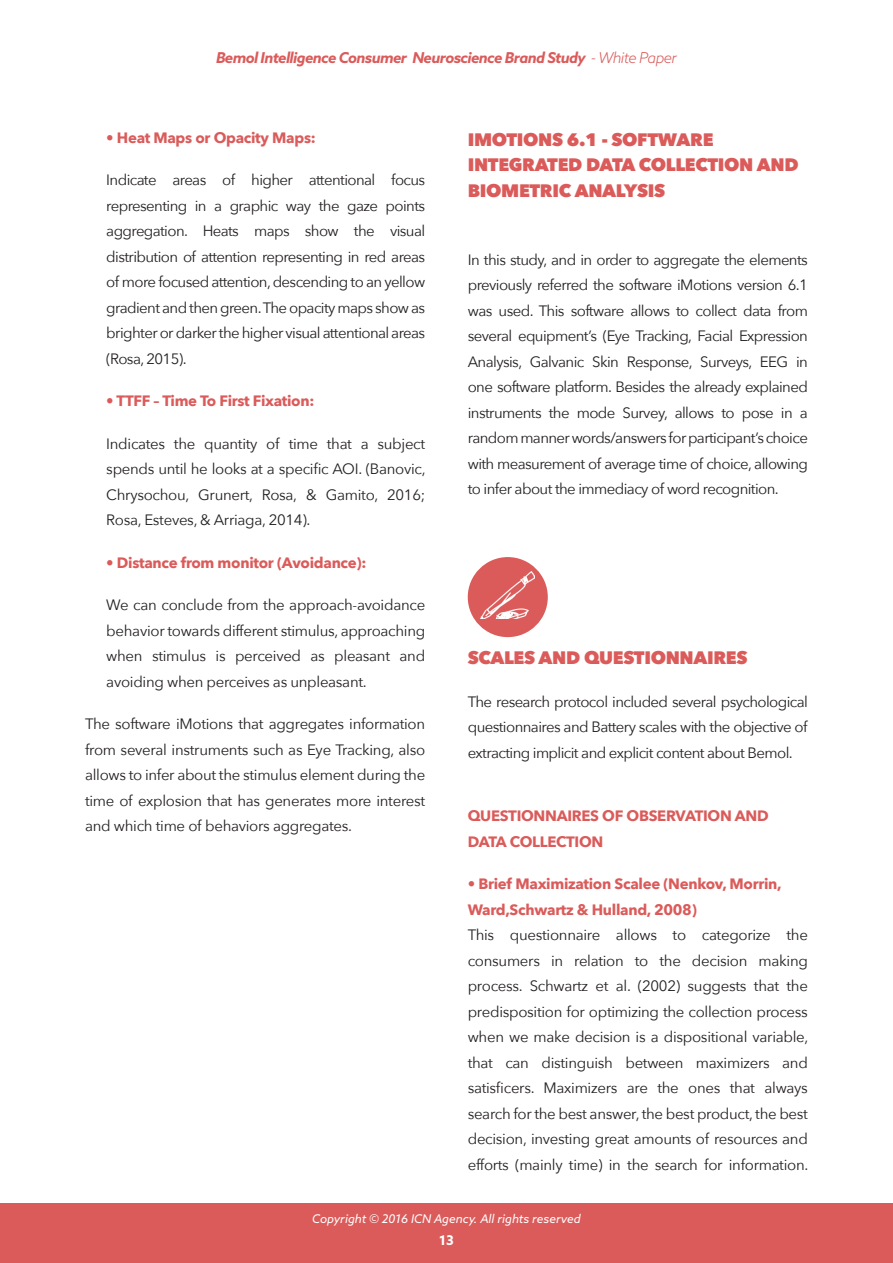
<style>
.page{position:relative;width:893px;height:1263px;background:#fff}
.page>*{position:absolute;margin:0;border:0;box-sizing:border-box;transform-origin:0 0}
.t1{font:800 18px/25.5px "Avenir Next";letter-spacing:-.02em;color:#da5b5a}
.t2{font:15px/25.5px "Avenir Next";letter-spacing:-.02em;color:#231f20;text-align:justify}
.t3{font:700 15px/25.5px "Avenir Next";letter-spacing:-.02em;color:#da5b5a}
.t4{font:italic 700 15px "Azo Sans";letter-spacing:-.04em;color:#da5b5a}
.t5{font:700 13.5px "Azo Sans";color:#fff}
.t6{font:italic 12px "Azo Sans";color:#fff}
.s1{font-weight:300}
</style>
<div class="page">
<div style="left:0;top:1203px;width:893px;height:60px;background:#da5b5a"></div>
<div style="left:468px;top:557px;width:80px;height:80px;background:#da5b5a;border-radius:50%"></div>
<img style="left:480px;top:572px;width:55px;height:46px">
<p class="t4" style="left:216px;top:48px;width:462px">Bemol Intelligence Consumer Neuroscience Brand Study <span class="s1">- White Paper</span></p>
<p class="t3" style="left:106px;top:124px;width:211px">• Heat Maps or Opacity Maps:</p>
<p class="t2" style="left:106px;top:166px;width:320px">Indicate areas of higher attentional focus representing in a graphic way the gaze points aggregation. Heats maps show the visual distribution of attention representing in red areas of more focused attention, descending to an yellow gradient and then green. The opacity maps show as brighter or darker the higher visual attentional areas (Rosa, 2015).</p>
<p class="t3" style="left:106px;top:388px;width:210px">• TTFF – Time To First Fixation:</p>
<p class="t2" style="left:106px;top:430px;width:321px">Indicates the quantity of time that a subject spends until he looks at a specific AOI. (Banovic, Chrysochou, Grunert, Rosa, &amp; Gamito, 2016; Rosa, Esteves, &amp; Arriaga, 2014).</p>
<p class="t3" style="left:106px;top:549px;width:262px">• Distance from monitor (Avoidance):</p>
<p class="t2" style="left:106px;top:591px;width:320px">We can conclude from the approach-avoidance behavior towards different stimulus, approaching when stimulus is perceived as pleasant and avoiding when perceives as unpleasant.</p>
<p class="t2" style="left:85px;top:710px;width:342px">The software iMotions that aggregates information from several instruments such as Eye Tracking, also allows to infer about the stimulus element during the time of explosion that has generates more interest and which time of behaviors aggregates.</p>
<p class="t1" style="left:468px;top:126px;width:332px">IMOTIONS 6.1 - SOFTWARE<br>INTEGRATED DATA COLLECTION AND<br>BIOMETRIC ANALYSIS</p>
<p class="t2" style="left:468px;top:246px;width:342px">In this study, and in order to aggregate the elements previously referred the software iMotions version 6.1 was used. This software allows to collect data from several equipment’s (Eye Tracking, Facial Expression Analysis, Galvanic Skin Response, Surveys, EEG in one software platform. Besides the already explained instruments the mode Survey, allows to pose in a random manner words/answers for participant’s choice with measurement of average time of choice, allowing to infer about the immediacy of word recognition.</p>
<p class="t1" style="left:468px;top:645px;width:281px">SCALES AND QUESTIONNAIRES</p>
<p class="t2" style="left:468px;top:688px;width:342px">The research protocol included several psychological questionnaires and Battery scales with the objective of extracting implicit and explicit content about Bemol.</p>
<p class="t3" style="left:468px;top:803px;width:302px">QUESTIONNAIRES OF OBSERVATION AND<br>DATA COLLECTION</p>
<p class="t3" style="left:468px;top:871px;width:315px">• Brief Maximization Scalee (Nenkov, Morrin,<br>Ward,Schwartz &amp; Hulland, 2008)</p>
<p class="t2" style="left:468px;top:922px;width:342px">This questionnaire allows to categorize the consumers in relation to the decision making process. Schwartz et al. (2002) suggests that the predisposition for optimizing the collection process when we make decision is a dispositional variable, that can distinguish between maximizers and satisficers. Maximizers are the ones that always search for the best answer, the best product, the best decision, investing great amounts of resources and efforts (mainly time) in the search for information.</p>
<p class="t6" style="left:312px;top:1211px;width:270px">Copyright © 2016 ICN Agency. All rights reserved</p>
<p class="t5" style="left:439px;top:1231px;width:16px">13</p>
</div>
